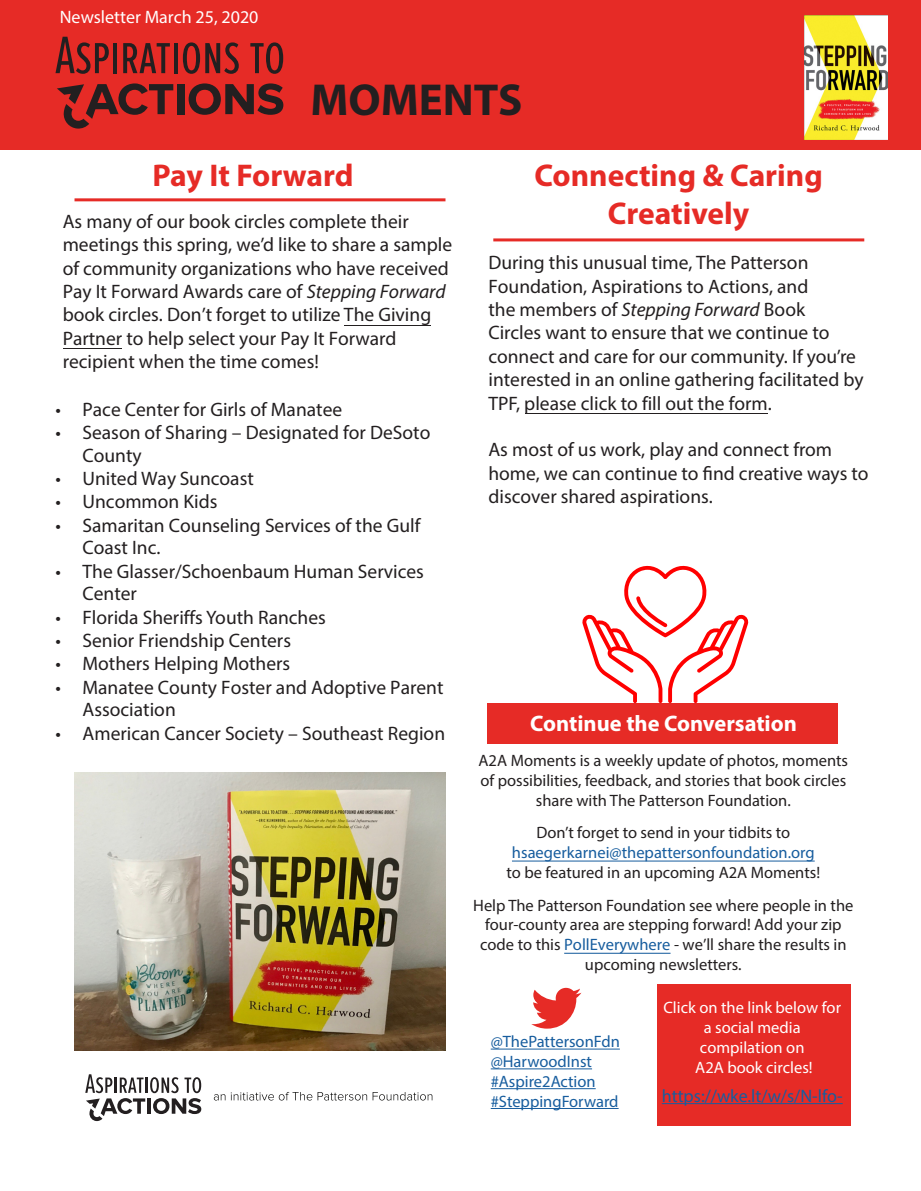
<style>
.page{position:relative;width:921px;height:1191px;background:#fff}
.page>*{position:absolute;margin:0;border:0;box-sizing:border-box;transform-origin:0 0}
.t1{font:700 45px "Myriad Pro";color:#231f20}
.t2{font:700 31.5px "Myriad Pro";color:#e62b26}
.t3{font:700 22.5px "Myriad Pro";color:#fff}
.t4{font:19.5px/23.4px "Myriad Pro";color:#231f20}
.t5{font:18px "Myriad Pro";color:#175d9e}
.t6{font:18px "Myriad Pro";color:#fff}
.t7{font:16.5px/19.8px "Myriad Pro";color:#231f20;text-align:center}
.t8{font:16.5px/19.8px "Myriad Pro";color:#fff;text-align:center}
.t9{font:16.5px "Myriad Pro";color:#175d9e}
.s1{font-style:italic}
.s2{color:#175d9e}
</style>
<div class="page">
<div style="left:657px;top:984px;width:193px;height:142px;background:#e62b26"></div>
<div style="left:0;top:0;width:921px;height:150px;background:#e62b26"></div>
<img style="left:805px;top:15px;width:83px;height:124px">
<svg style="left:56px;top:37px;width:53px;height:37px"></svg>
<hr style="left:113px;top:43px;width:4px;height:30px;background:#231f20">
<svg style="left:123px;top:43px;width:47px;height:30px"></svg>
<hr style="left:174px;top:43px;width:4px;height:30px;background:#231f20">
<svg style="left:183px;top:42px;width:56px;height:32px"></svg>
<svg style="left:250px;top:42px;width:33px;height:32px"></svg>
<div style="left:177px;top:84px;width:7px;height:30px;background:#231f20"></div>
<svg style="left:189px;top:83px;width:94px;height:32px"></svg>
<svg style="left:57px;top:83px;width:116px;height:46px"></svg>
<hr style="left:75px;top:198px;width:371px;height:3px;background:#e62b26">
<hr style="left:493px;top:238px;width:371px;height:3px;background:#e62b26">
<div style="left:488px;top:703px;width:350px;height:41px;background:#e62b26"></div>
<svg style="left:531px;top:988px;width:50px;height:41px"></svg>
<hr style="left:491px;top:1049px;width:129px;height:1px;background:#175d9e">
<hr style="left:491px;top:1068px;width:101px;height:1px;background:#175d9e">
<hr style="left:491px;top:1088px;width:105px;height:1px;background:#175d9e">
<hr style="left:491px;top:1108px;width:128px;height:1px;background:#175d9e">
<hr style="left:662px;top:1103px;width:181px;height:1px;background:#175d9e">
<svg style="left:85px;top:1074px;width:116px;height:47px"></svg>
<svg style="left:214px;top:1094px;width:11px;height:7px"></svg>
<svg style="left:231px;top:1092px;width:81px;height:9px"></svg>
<svg style="left:318px;top:1092px;width:49px;height:9px"></svg>
<svg style="left:373px;top:1092px;width:59px;height:9px"></svg>
<img style="left:75px;top:772px;width:371px;height:279px">
<svg style="left:582px;top:566px;width:166px;height:137px"></svg>
<hr style="left:344px;top:325px;width:87px;height:1px;background:#231f20">
<hr style="left:63px;top:348px;width:59px;height:1px;background:#231f20">
<hr style="left:525px;top:413px;width:242px;height:1px;background:#231f20">
<hr style="left:512px;top:861px;width:303px;height:1px;background:#175d9e">
<hr style="left:564px;top:953px;width:107px;height:1px;background:#175d9e">
<p class="t6" style="left:60px;top:5px;width:200px">Newsletter March 25, 2020</p>
<p class="t1" style="left:310px;top:70px;width:214px">MOMENTS</p>
<p class="t2" style="left:153px;top:155px;width:203px">Pay It Forward</p>
<p class="t2" style="left:535px;top:155px;width:290px">Connecting &amp; Caring</p>
<p class="t2" style="left:608px;top:193px;width:143px">Creatively</p>
<p class="t4" style="left:63px;top:209px;width:391px">As many of our book circles complete their meetings this spring, we’d like to share a sample of community organizations who have received Pay It Forward Awards care of <span class="s1">Stepping Forward </span>book circles. Don’t forget to utilize The Giving Partner to help select your Pay It Forward recipient when the time comes!</p>
<p class="t4" style="left:488px;top:251px;width:377px">During this unusual time, The Patterson Foundation, Aspirations to Actions, and<br>the members of <span class="s1">Stepping Forward</span> Book<br>Circles want to ensure that we continue to connect and care for our community. If you’re interested in an online gathering facilitated by TPF, please click to fill out the form.</p>
<p class="t4" style="left:488px;top:438px;width:382px">As most of us work, play and connect from home, we can continue to find creative ways to discover shared aspirations.</p>
<p class="t4" style="left:56px;top:397px;width:288px">• Pace Center for Girls of Manatee</p>
<p class="t4" style="left:82px;top:421px;width:349px;line-height:22.6px;text-indent:-27px">• Season of Sharing – Designated for DeSoto<br>County</p>
<p class="t4" style="left:56px;top:466px;width:200px">• United Way Suncoast</p>
<p class="t4" style="left:56px;top:490px;width:163px">• Uncommon Kids</p>
<p class="t4" style="left:82px;top:514px;width:339px;line-height:22.6px;text-indent:-27px">• Samaritan Counseling Services of the Gulf<br>Coast Inc.</p>
<p class="t4" style="left:82px;top:560px;width:343px;line-height:22.6px;text-indent:-27px">• The Glasser/Schoenbaum Human Services<br>Center</p>
<p class="t4" style="left:56px;top:605px;width:272px">• Florida Sheriffs Youth Ranches</p>
<p class="t4" style="left:56px;top:629px;width:237px">• Senior Friendship Centers</p>
<p class="t4" style="left:56px;top:652px;width:236px">• Mothers Helping Mothers</p>
<p class="t4" style="left:82px;top:676px;width:363px;line-height:22.6px;text-indent:-27px">• Manatee County Foster and Adoptive Parent<br>Association</p>
<p class="t4" style="left:56px;top:721px;width:391px">• American Cancer Society – Southeast Region</p>
<p class="t3" style="left:530px;top:709px;width:268px">Continue the Conversation</p>
<p class="t7" style="left:479px;top:750px;width:371px">A2A Moments is a weekly update of photos, moments of possibilities, feedback, and stories that book circles share with The Patterson Foundation.</p>
<p class="t7" style="left:507px;top:822px;width:315px">Don’t forget to send in your tidbits to <span class="s2">hsaegerkarnei@thepattersonfoundation.org </span>to be featured in an upcoming A2A Moments!</p>
<p class="t7" style="left:473px;top:895px;width:382px">Help The Patterson Foundation see where people in the four-county area are stepping forward! Add your zip code to this <span class="s2">PollEverywhere</span> - we’ll share the results in upcoming newsletters.</p>
<p class="t8" style="left:663px;top:998px;width:179px">Click on the link below for a social media compilation on<br>A2A book circles!</p>
<p class="t5" style="left:662px;top:1085px;width:182px">https://wke.lt/w/s/N-lfo-</p>
<p class="t9" style="left:491px;top:1032px;width:131px">@ThePattersonFdn</p>
<p class="t9" style="left:491px;top:1052px;width:103px">@HarwoodInst</p>
<p class="t9" style="left:491px;top:1071px;width:106px">#Aspire2Action</p>
<p class="t9" style="left:491px;top:1091px;width:129px">#SteppingForward</p>
</div>
